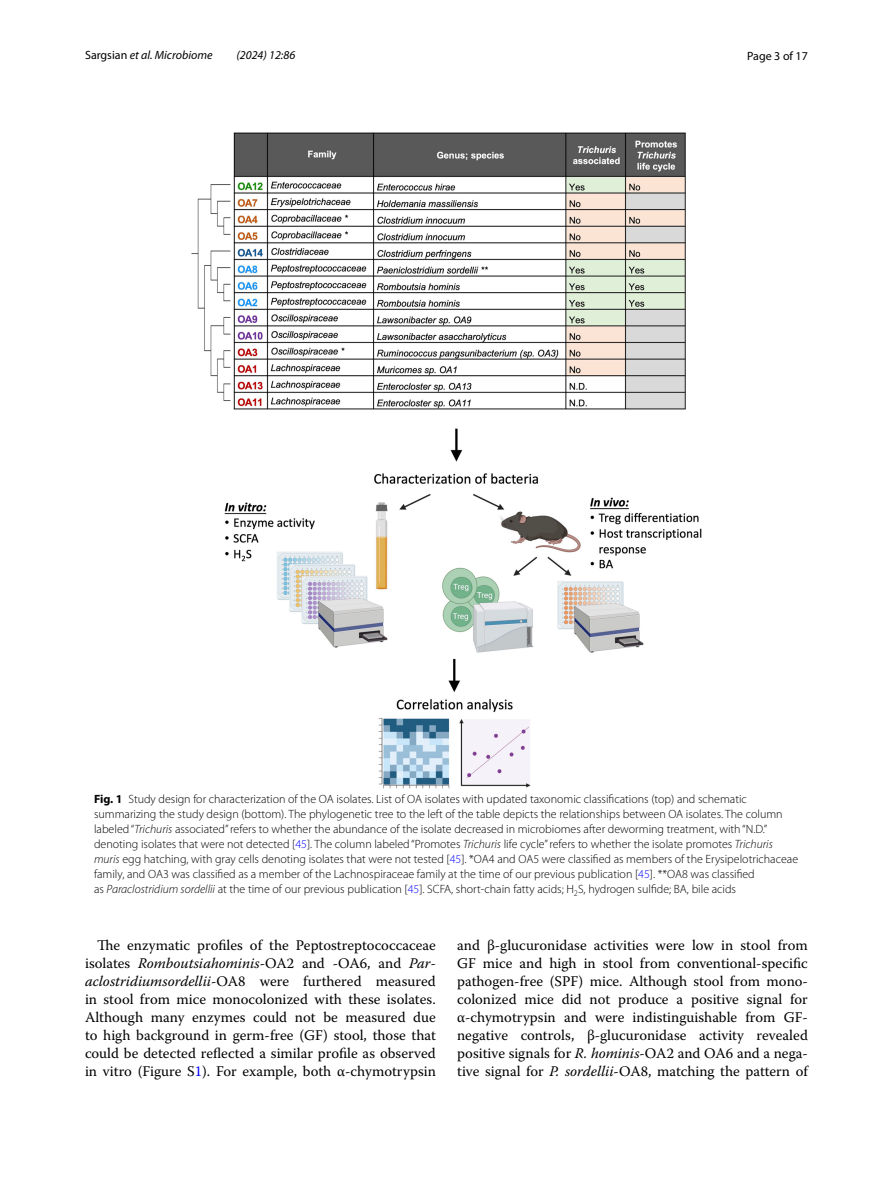
<style>
.page{position:relative;width:893px;height:1187px;background:#fff}
.page>*{position:absolute;margin:0;border:0;box-sizing:border-box;transform-origin:0 0}
.t1{font:14.7px/18px "Warnock Pro";color:#000;text-align:justify}
.t2{font:300 12px/15px "Myriad Pro";color:#000}
.t3{font:italic 12px "Myriad Pro";color:#000}
.t4{font:12px "Myriad Pro";color:#000}
.s1{font-style:normal}
.s2{font-weight:700}
.s3{font-style:italic}
.s4{color:#00f}
</style>
<div class="page">
<img style="left:191px;top:133px;width:511px;height:655px">
<p class="t3" style="left:85px;top:48px;width:129px"><span class="s1">Sargsian</span> et al. Microbiome</p>
<p class="t3" style="left:237px;top:48px;width:60px">(2024) 12:86</p>
<p class="t4" style="left:747px;top:48px;width:62px">Page 3 of 17</p>
<p class="t2" style="left:94px;top:792px;width:706px"><span class="s2">Fig. 1</span> Study design for characterization of the OA isolates. List of OA isolates with updated taxonomic classifications (top) and schematic summarizing the study design (bottom). The phylogenetic tree to the left of the table depicts the relationships between OA isolates. The column labeled “<span class="s3">Trichuris</span> associated” refers to whether the abundance of the isolate decreased in microbiomes after deworming treatment, with“N.D.” denoting isolates that were not detected [<span class="s4">45</span>]. The column labeled “Promotes <span class="s3">Trichuris</span> life cycle” refers to whether the isolate promotes <span class="s3">Trichuris muris</span> egg hatching, with gray cells denoting isolates that were not tested [<span class="s4">45</span>]. *OA4 and OA5 were classified as members of the Erysipelotrichaceae family, and OA3 was classified as a member of the Lachnospiraceae family at the time of our previous publication [<span class="s4">45</span>]. **OA8 was classified<br>as <span class="s3">Paraclostridium sordellii</span> at the time of our previous publication [<span class="s4">45</span>]. SCFA, short-chain fatty acids; H<sub>2</sub>S, hydrogen sulfide; BA, bile acids</p>
<p class="t1" style="left:85px;top:936px;width:352px;text-indent:12px">The enzymatic profiles of the Peptostreptococcaceae isolates <span class="s3">Romboutsiahominis</span>-OA2 and -OA6, and <span class="s3">Par&shy;aclostridiumsordellii</span>-OA8 were furthered measured in stool from mice monocolonized with these isolates.<br>Although many enzymes could not be measured due to high background in germ-free (GF) stool, those that could be detected reflected a similar profile as observed in vitro (Figure S<span class="s4">1</span>). For example, both α-chymotrypsin</p>
<p class="t1" style="left:457px;top:936px;width:352px">and β-glucuronidase activities were low in stool from GF mice and high in stool from conventional-specific pathogen-free (SPF) mice. Although stool from mono&shy;colonized mice did not produce a positive signal for α-chymotrypsin and were indistinguishable from GF&shy;negative controls, β-glucuronidase activity revealed positive signals for <span class="s3">R. hominis</span>-OA2 and OA6 and a nega&shy;tive signal for <span class="s3">P. sordellii</span>-OA8, matching the pattern of</p>
</div>
